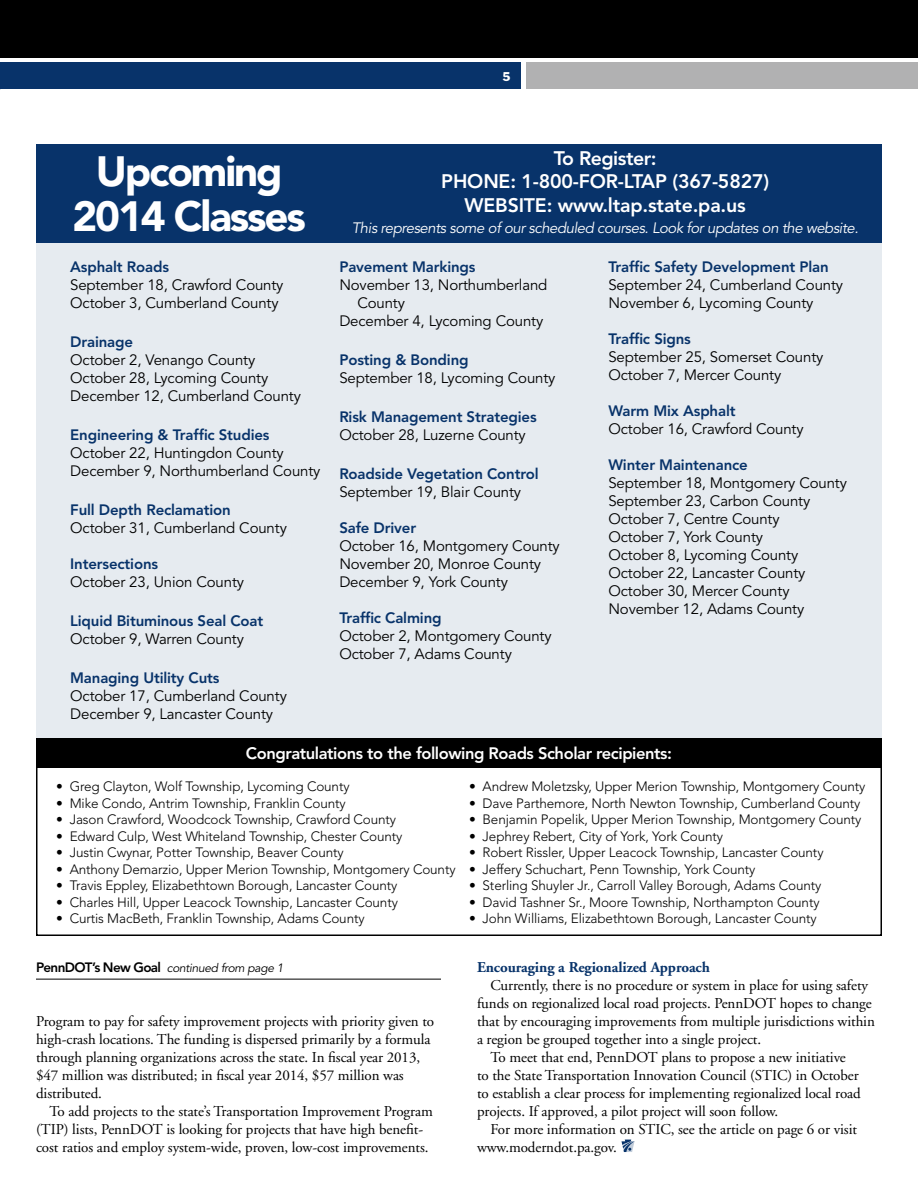
<style>
.page{position:relative;width:918px;height:1188px;background:#fff}
.page>*{position:absolute;margin:0;border:0;box-sizing:border-box;transform-origin:0 0}
.t1{font:900 42px/45px "Avenir";letter-spacing:-.05em;color:#fff;text-align:center}
.t2{font:800 19.5px "Avenir";letter-spacing:-.01em;color:#fff}
.t3{font:800 16.5px "Avenir";letter-spacing:-.025em;color:#fff}
.t4{font:15px/18px "Adobe Garamond";letter-spacing:-.005em;color:#000}
.t5{font:15px/18px "Avenir";letter-spacing:-.01em;color:#000}
.t6{font:800 15px "Avenir";letter-spacing:-.01em;color:#08336a}
.t7{font:italic 15px "Avenir";letter-spacing:-.03em;color:#fff}
.t8{font:700 15px "Adobe Garamond";letter-spacing:-.005em;color:#08336a}
.t9{font:300 13.5px "Avenir";letter-spacing:-.01em;color:#000}
.t10{font:13.5px "Franklin Gothic EF";color:#fff}
.t11{font:italic 12px "Avenir";letter-spacing:-.025em;color:#000}
.s1{font-weight:800;font-style:normal;font-size:13.5px}
</style>
<div class="page">
<div style="left:0;top:0;width:918px;height:58px;background:#000"></div>
<div style="left:0;top:62px;width:520px;height:27px;background:#08336a"></div>
<div style="left:526px;top:62px;width:392px;height:27px;background:#b1b1b2"></div>
<hr style="left:36px;top:979px;width:405px;height:1px;background:#000">
<svg style="left:622px;top:1140px;width:12px;height:12px"></svg>
<div style="left:36px;top:243px;width:846px;height:495px;background:#e6ebf0"></div>
<div style="left:36px;top:144px;width:846px;height:99px;background:#08336a"></div>
<div style="left:36px;top:758px;width:846px;height:178px;border:2px solid #000"></div>
<div style="left:36px;top:738px;width:846px;height:29px;background:#000"></div>
<p class="t10" style="left:503px;top:68px;width:10px">5</p>
<h1 class="t1" style="left:73px;top:148px;width:235px">Upcoming<br>2014 Classes</h1>
<h2 class="t2" style="left:554px;top:146px;width:104px">To Register:</h2>
<h2 class="t2" style="left:441px;top:170px;width:329px">PHONE: 1-800-FOR-LTAP (367-5827)</h2>
<h2 class="t2" style="left:465px;top:194px;width:31px">Website</h2>
<h2 class="t2" style="left:547px;top:194px;width:201px">: www.ltap.state.pa.us</h2>
<p class="t7" style="left:352px;top:219px;width:508px">This represents some of our scheduled courses. Look for updates on the website.</p>
<p class="t6" style="left:70px;top:258px;width:100px">Asphalt Roads</p>
<p class="t5" style="left:70px;top:276px;width:215px">September 18, Crawford County<br>October 3, Cumberland County</p>
<p class="t6" style="left:70px;top:333px;width:64px">Drainage</p>
<p class="t5" style="left:70px;top:351px;width:232px">October 2, Venango County<br>October 28, Lycoming County<br>December 12, Cumberland County</p>
<p class="t6" style="left:70px;top:426px;width:201px">Engineering &amp; Traffic Studies</p>
<p class="t5" style="left:70px;top:444px;width:252px">October 22, Huntingdon County<br>December 9, Northumberland County</p>
<p class="t6" style="left:70px;top:501px;width:162px">Full Depth Reclamation</p>
<p class="t5" style="left:70px;top:519px;width:218px">October 31, Cumberland County</p>
<p class="t6" style="left:70px;top:555px;width:89px">Intersections</p>
<p class="t5" style="left:70px;top:573px;width:175px">October 23, Union County</p>
<p class="t6" style="left:70px;top:612px;width:195px">Liquid Bituminous Seal Coat</p>
<p class="t5" style="left:70px;top:630px;width:175px">October 9, Warren County</p>
<p class="t6" style="left:70px;top:669px;width:151px">Managing Utility Cuts</p>
<p class="t5" style="left:70px;top:687px;width:218px">October 17, Cumberland County<br>December 9, Lancaster County</p>
<p class="t6" style="left:339px;top:258px;width:138px">Pavement Markings</p>
<p class="t5" style="left:339px;top:276px;width:210px">November 13, Northumberland</p>
<p class="t5" style="left:357px;top:294px;width:49px">County</p>
<p class="t5" style="left:339px;top:312px;width:205px">December 4, Lycoming County</p>
<p class="t6" style="left:339px;top:351px;width:131px">Posting &amp; Bonding</p>
<p class="t5" style="left:339px;top:369px;width:218px">September 18, Lycoming County</p>
<p class="t6" style="left:339px;top:408px;width:199px">Risk Management Strategies</p>
<p class="t5" style="left:339px;top:426px;width:188px">October 28, Luzerne County</p>
<p class="t6" style="left:339px;top:465px;width:201px">Roadside Vegetation Control</p>
<p class="t5" style="left:339px;top:483px;width:183px">September 19, Blair County</p>
<p class="t6" style="left:339px;top:519px;width:78px">Safe Driver</p>
<p class="t5" style="left:339px;top:537px;width:222px">October 16, Montgomery County<br>November 20, Monroe County<br>December 9, York County</p>
<p class="t6" style="left:339px;top:609px;width:104px">Traffic Calming</p>
<p class="t5" style="left:339px;top:627px;width:214px">October 2, Montgomery County<br>October 7, Adams County</p>
<p class="t6" style="left:608px;top:258px;width:222px">Traffic Safety Development Plan</p>
<p class="t5" style="left:608px;top:276px;width:236px">September 24, Cumberland County<br>November 6, Lycoming County</p>
<p class="t6" style="left:608px;top:330px;width:84px">Traffic Signs</p>
<p class="t5" style="left:608px;top:348px;width:216px">September 25, Somerset County<br>October 7, Mercer County</p>
<p class="t6" style="left:608px;top:402px;width:129px">Warm Mix Asphalt</p>
<p class="t5" style="left:608px;top:420px;width:197px">October 16, Crawford County</p>
<p class="t6" style="left:608px;top:456px;width:141px">Winter Maintenance</p>
<p class="t5" style="left:608px;top:474px;width:240px">September 18, Montgomery County<br>September 23, Carbon County<br>October 7, Centre County<br>October 7, York County<br>October 8, Lycoming County<br>October 22, Lancaster County<br>October 30, Mercer County<br>November 12, Adams County</p>
<p class="t3" style="left:246px;top:743px;width:428px">Congratulations to the following Roads Scholar recipients:</p>
<p class="t9" style="left:56px;top:779px;width:295px">• Greg Clayton, Wolf Township, Lycoming County</p>
<p class="t9" style="left:56px;top:795px;width:291px">• Mike Condo, Antrim Township, Franklin County</p>
<p class="t9" style="left:56px;top:812px;width:341px">• Jason Crawford, Woodcock Township, Crawford County</p>
<p class="t9" style="left:56px;top:828px;width:348px">• Edward Culp, West Whiteland Township, Chester County</p>
<p class="t9" style="left:56px;top:845px;width:289px">• Justin Cwynar, Potter Township, Beaver County</p>
<p class="t9" style="left:56px;top:861px;width:401px">• Anthony Demarzio, Upper Merion Township, Montgomery County</p>
<p class="t9" style="left:56px;top:878px;width:343px">• Travis Eppley, Elizabethtown Borough, Lancaster County</p>
<p class="t9" style="left:56px;top:894px;width:343px">• Charles Hill, Upper Leacock Township, Lancaster County</p>
<p class="t9" style="left:56px;top:911px;width:310px">• Curtis MacBeth, Franklin Township, Adams County</p>
<p class="t9" style="left:469px;top:779px;width:398px">• Andrew Moletzsky, Upper Merion Township, Montgomery County</p>
<p class="t9" style="left:469px;top:795px;width:393px">• Dave Parthemore, North Newton Township, Cumberland County</p>
<p class="t9" style="left:469px;top:812px;width:394px">• Benjamin Popelik, Upper Merion Township, Montgomery County</p>
<p class="t9" style="left:469px;top:828px;width:256px">• Jephrey Rebert, City of York, York County</p>
<p class="t9" style="left:469px;top:845px;width:356px">• Robert Rissler, Upper Leacock Township, Lancaster County</p>
<p class="t9" style="left:469px;top:861px;width:288px">• Jeffery Schuchart, Penn Township, York County</p>
<p class="t9" style="left:469px;top:878px;width:354px">• Sterling Shuyler Jr., Carroll Valley Borough, Adams County</p>
<p class="t9" style="left:469px;top:894px;width:352px">• David Tashner Sr., Moore Township, Northampton County</p>
<p class="t9" style="left:469px;top:911px;width:349px">• John Williams, Elizabethtown Borough, Lancaster County</p>
<p class="t11" style="left:36px;top:961px;width:249px"><span class="s1">PennDOT’s New Goal</span> continued from page 1</p>
<p class="t4" style="left:36px;top:1013px;width:400px">Program to pay for safety improvement projects with priority given to high-crash locations. The funding is dispersed primarily by a formula through planning organizations across the state. In fiscal year 2013, $47 million was distributed; in fiscal year 2014, $57 million was distributed.</p>
<p class="t4" style="left:36px;top:1103px;width:398px;text-indent:14px">To add projects to the state’s Transportation Improvement Program (TIP) lists, PennDOT is looking for projects that have high benefit&shy;cost ratios and employ system-wide, proven, low-cost improvements.</p>
<p class="t8" style="left:477px;top:959px;width:235px">Encouraging a Regionalized Approach</p>
<p class="t4" style="left:490px;top:977px;width:379px">Currently, there is no procedure or system in place for using safety</p>
<p class="t4" style="left:477px;top:995px;width:396px">funds on regionalized local road projects. PennDOT hopes to change</p>
<p class="t4" style="left:477px;top:1013px;width:399px">that by encouraging improvements from multiple jurisdictions within</p>
<p class="t4" style="left:477px;top:1031px;width:286px">a region be grouped together into a single project.</p>
<p class="t4" style="left:490px;top:1049px;width:357px">To meet that end, PennDOT plans to propose a new initiative</p>
<p class="t4" style="left:477px;top:1067px;width:383px">to the State Transportation Innovation Council (STIC) in October</p>
<p class="t4" style="left:477px;top:1085px;width:385px">to establish a clear process for implementing regionalized local road</p>
<p class="t4" style="left:477px;top:1103px;width:303px">projects. If approved, a pilot project will soon follow.</p>
<p class="t4" style="left:490px;top:1121px;width:368px">For more information on STIC, see the article on page 6 or visit</p>
<p class="t4" style="left:477px;top:1139px;width:141px">www.moderndot.pa.gov.</p>
</div>
